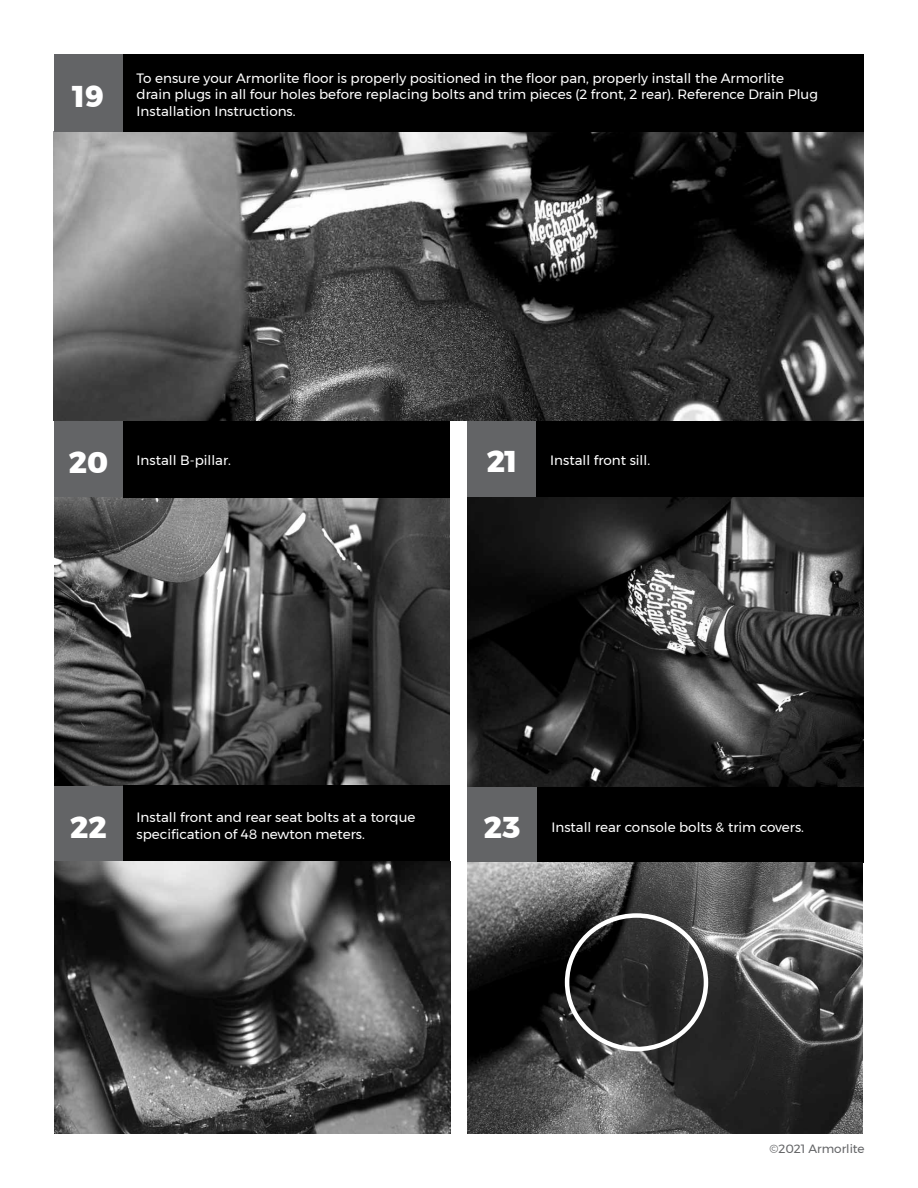
<style>
.page{position:relative;width:918px;height:1188px;background:#fff}
.page>*{position:absolute;margin:0;border:0;box-sizing:border-box;transform-origin:0 0}
.t1{font:800 30px "Montserrat";color:#fff}
.t2{font:13.5px/16.5px "Montserrat";color:#fff}
.t3{font:12px "Montserrat";color:#636466}
</style>
<div class="page">
<div style="left:468px;top:418px;width:69px;height:79px;background:#636466"></div>
<img style="left:468px;top:497px;width:396px;height:290px">
<div style="left:537px;top:418px;width:327px;height:79px;background:#000"></div>
<div style="left:54px;top:420px;width:69px;height:99px;background:#636466"></div>
<img style="left:54px;top:497px;width:396px;height:289px">
<div style="left:123px;top:420px;width:327px;height:77px;background:#000"></div>
<div style="left:54px;top:786px;width:69px;height:97px;background:#636466"></div>
<div style="left:123px;top:786px;width:327px;height:76px;background:#000"></div>
<img style="left:54px;top:862px;width:396px;height:272px">
<div style="left:537px;top:787px;width:327px;height:76px;background:#000"></div>
<div style="left:468px;top:787px;width:69px;height:76px;background:#636466"></div>
<img style="left:468px;top:863px;width:395px;height:271px">
<div style="left:565px;top:913px;width:143px;height:138px;border:4px solid #fff;border-radius:50%"></div>
<img style="left:54px;top:132px;width:810px;height:288px">
<div style="left:54px;top:54px;width:69px;height:78px;background:#636466"></div>
<div style="left:123px;top:54px;width:741px;height:78px;background:#000"></div>
<h1 class="t1" style="left:73px;top:72px;width:33px">19</h1>
<p class="t2" style="left:137px;top:70px;width:683px">To ensure your Armorlite floor is properly positioned in the floor pan, properly install the Armorlite drain plugs in all four holes before replacing bolts and trim pieces (2 front, 2 rear). Reference Drain Plug<br>Installation Instructions.</p>
<h1 class="t1" style="left:69px;top:438px;width:41px">20</h1>
<p class="t2" style="left:137px;top:452px;width:96px">Install B-pillar.</p>
<h1 class="t1" style="left:487px;top:437px;width:32px">21</h1>
<p class="t2" style="left:550px;top:451px;width:101px">Install front sill.</p>
<h1 class="t1" style="left:70px;top:803px;width:38px">22</h1>
<p class="t2" style="left:137px;top:809px;width:280px">Install front and rear seat bolts at a torque specification of 48 newton meters.</p>
<h1 class="t1" style="left:484px;top:803px;width:38px">23</h1>
<p class="t2" style="left:552px;top:819px;width:254px">Install rear console bolts &amp; trim covers.</p>
<p class="t3" style="left:769px;top:1139px;width:97px">©2021 Armorlite</p>
</div>
